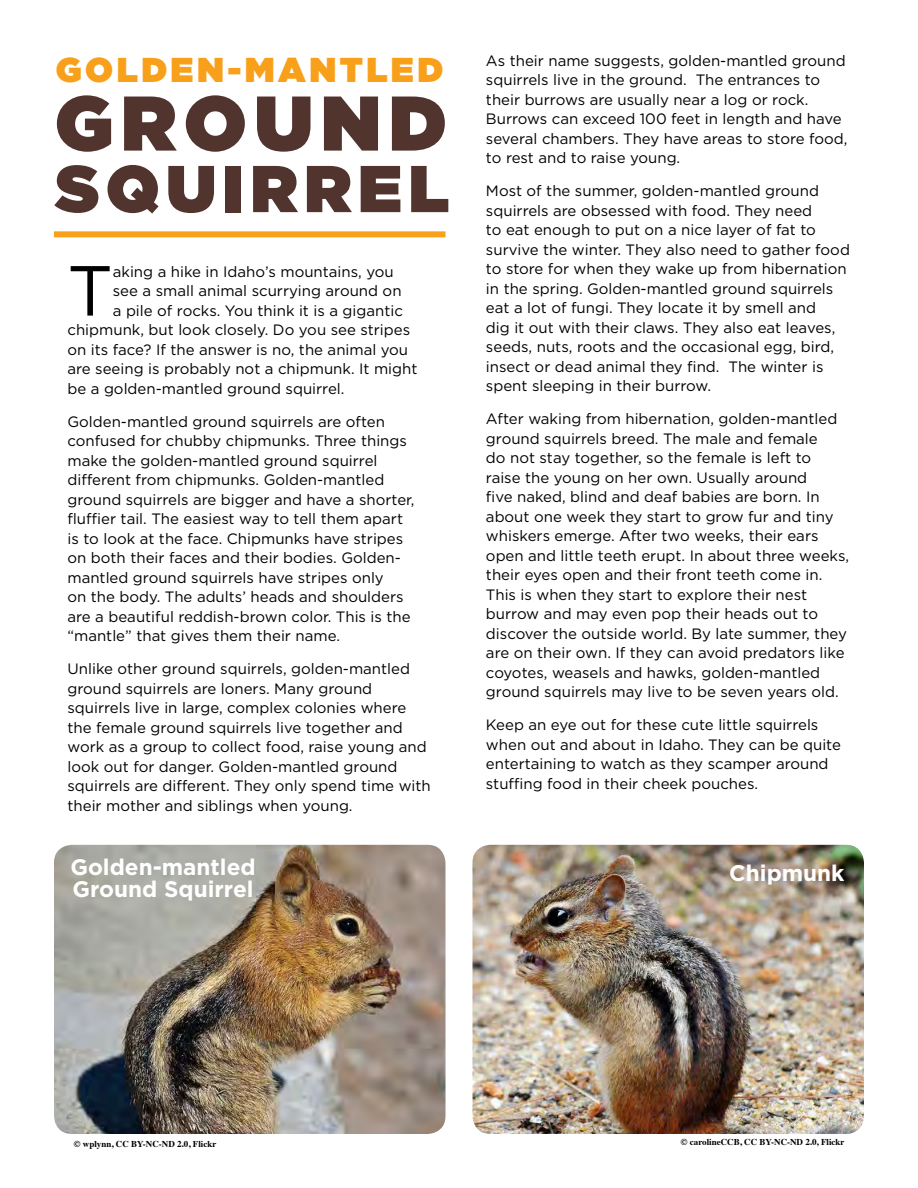
<style>
.page{position:relative;width:918px;height:1188px;background:#fff}
.page>*{position:absolute;margin:0;border:0;box-sizing:border-box;transform-origin:0 0}
.t1{font:900 77.25px "Gotham";letter-spacing:.1em;color:#51342d}
.t2{font:70.65px "Gotham";color:#000}
.t3{font:900 66px "Gotham";letter-spacing:.1em;color:#51342d}
.t4{font:900 34.5px "Gotham";letter-spacing:.1em;color:#f9a01b}
.t5{font:700 22.5px/22.5px "Gotham";color:#fff}
.t6{font:15px/19.5px "Gotham";color:#000}
.t7{font:700 9px "Times";color:#000}
</style>
<div class="page">
<img style="left:54px;top:845px;width:392px;height:289px">
<img style="left:472px;top:845px;width:392px;height:289px">
<div style="left:54px;top:231px;width:392px;height:6px;background:#f9a01b"></div>
<h3 class="t4" style="left:56px;top:45px;width:389px">GOLDEN-MANTLED</h3>
<h1 class="t1" style="left:55px;top:68px;width:393px">GROUND</h1>
<h3 class="t3" style="left:56px;top:141px;width:395px">SQUIRREL</h3>
<h2 class="t2" style="left:68px;top:245px;width:47px">T</h2>
<p class="t6" style="left:113px;top:261px;width:282px">aking a hike in Idaho’s mountains, you</p>
<p class="t6" style="left:113px;top:281px;width:290px">see a small animal scurrying around on</p>
<p class="t6" style="left:113px;top:300px;width:292px">a pile of rocks. You think it is a gigantic</p>
<p class="t6" style="left:67px;top:320px;width:344px">chipmunk, but look closely. Do you see stripes</p>
<p class="t6" style="left:67px;top:339px;width:342px">on its face? If the answer is no, the animal you</p>
<p class="t6" style="left:67px;top:359px;width:352px">are seeing is probably not a chipmunk. It might</p>
<p class="t6" style="left:67px;top:378px;width:279px">be a golden-mantled ground squirrel.</p>
<p class="t6" style="left:67px;top:411px;width:349px">Golden-mantled ground squirrels are often confused for chubby chipmunks. Three things make the golden-mantled ground squirrel different from chipmunks. Golden-mantled ground squirrels are bigger and have a shorter, fluffier tail. The easiest way to tell them apart is to look at the face. Chipmunks have stripes on both their faces and their bodies. Golden&shy;mantled ground squirrels have stripes only<br>on the body. The adults’ heads and shoulders are a beautiful reddish-brown color. This is the “mantle” that gives them their name.</p>
<p class="t6" style="left:67px;top:659px;width:365px">Unlike other ground squirrels, golden-mantled ground squirrels are loners. Many ground squirrels live in large, complex colonies where the female ground squirrels live together and work as a group to collect food, raise young and look out for danger. Golden-mantled ground squirrels are different. They only spend time with their mother and siblings when young.</p>
<p class="t6" style="left:486px;top:51px;width:363px">As their name suggests, golden-mantled ground squirrels live in the ground. The entrances to their burrows are usually near a log or rock.<br>Burrows can exceed 100 feet in length and have several chambers. They have areas to store food, to rest and to raise young.</p>
<p class="t6" style="left:486px;top:181px;width:365px">Most of the summer, golden-mantled ground squirrels are obsessed with food. They need<br>to eat enough to put on a nice layer of fat to survive the winter. They also need to gather food to store for when they wake up from hibernation in the spring. Golden-mantled ground squirrels eat a lot of fungi. They locate it by smell and<br>dig it out with their claws. They also eat leaves, seeds, nuts, roots and the occasional egg, bird, insect or dead animal they find. The winter is spent sleeping in their burrow.</p>
<p class="t6" style="left:486px;top:409px;width:365px">After waking from hibernation, golden-mantled ground squirrels breed. The male and female<br>do not stay together, so the female is left to raise the young on her own. Usually around<br>five naked, blind and deaf babies are born. In about one week they start to grow fur and tiny whiskers emerge. After two weeks, their ears open and little teeth erupt. In about three weeks, their eyes open and their front teeth come in.<br>This is when they start to explore their nest burrow and may even pop their heads out to discover the outside world. By late summer, they are on their own. If they can avoid predators like coyotes, weasels and hawks, golden-mantled ground squirrels may live to be seven years old.</p>
<p class="t6" style="left:486px;top:715px;width:357px">Keep an eye out for these cute little squirrels when out and about in Idaho. They can be quite entertaining to watch as they scamper around stuffing food in their cheek pouches.</p>
<h3 class="t5" style="left:70px;top:856px;width:187px">Golden-mantled<br>Ground Squirrel</h3>
<h3 class="t5" style="left:729px;top:862px;width:117px">Chipmunk</h3>
<p class="t7" style="left:74px;top:1135px;width:144px">© wplynn, CC BY-NC-ND 2.0, Flickr</p>
<p class="t7" style="left:681px;top:1134px;width:165px">© carolineCCB, CC BY-NC-ND 2.0, Flickr</p>
</div>
